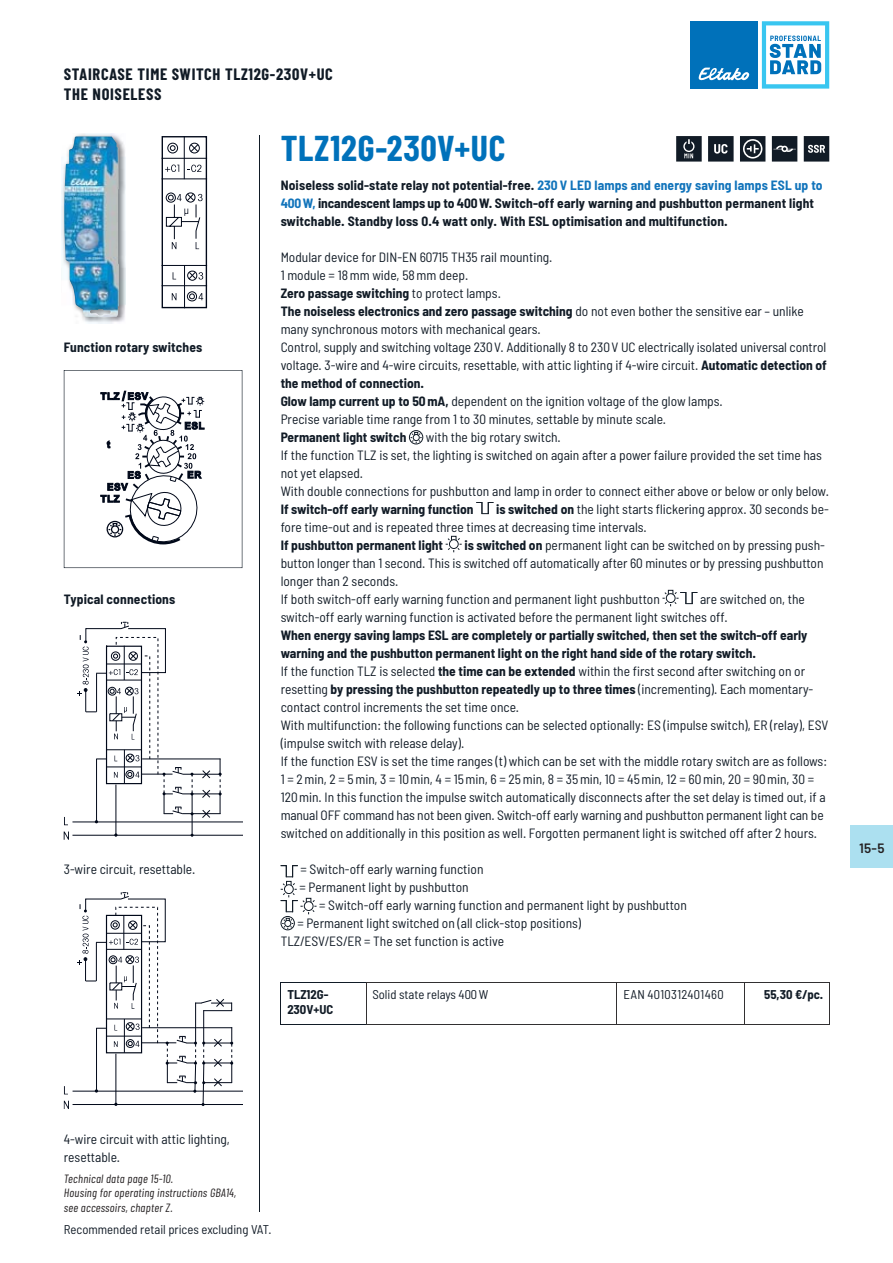
<style>
.page{position:relative;width:893px;height:1263px;background:#fff}
.page>*{position:absolute;margin:0;border:0;box-sizing:border-box;transform-origin:0 0}
.t1{font:700 36px "Barlow Condensed";letter-spacing:.02em;color:#0071ba}
.t2{font:700 16.5px/19.5px "Barlow Condensed";letter-spacing:.04em;color:#111b26}
.t3{font:semi-condensed 13.5px/18px "Barlow";color:#111b26}
.t4{font:700 semi-condensed 13.5px/18px "Barlow";letter-spacing:.01em;color:#111b26}
.t5{font:600 13.5px "Barlow";color:#231f20}
.t6{font:semi-condensed 12.75px "Barlow";color:#111b26}
.t7{font:700 semi-condensed 12.75px/15px "Barlow";color:#111b26}
.t8{font:semi-condensed 12.75px "Barlow";letter-spacing:.03em;color:#111b26}
.t9{font:italic 12px/14.4px "Barlow Condensed";letter-spacing:.02em;color:#231f20}
.s1{color:#1274bb}
.s2{font-weight:700}
</style>
<div class="page">
<div style="left:690px;top:21px;width:68px;height:68px;background:#0071ba"></div>
<svg style="left:698px;top:68px;width:51px;height:13px"></svg>
<svg style="left:762px;top:21px;width:67px;height:68px"></svg>
<div style="left:850px;top:825px;width:43px;height:43px;background:#ace0f0"></div>
<hr style="left:259px;top:136px;width:1px;height:1076px;background:#111b26">
<div style="left:409px;top:430px;width:14px;height:14px;border:1px solid #111b26;border-radius:50%"></div>
<svg style="left:411px;top:432px;width:11px;height:11px"></svg>
<svg style="left:476px;top:502px;width:17px;height:12px"></svg>
<svg style="left:446px;top:536px;width:16px;height:16px"></svg>
<svg style="left:662px;top:590px;width:35px;height:16px"></svg>
<div style="left:281px;top:916px;width:14px;height:14px;border:1px solid #111b26;border-radius:50%"></div>
<svg style="left:281px;top:865px;width:35px;height:64px"></svg>
<hr style="left:281px;top:982px;width:85px;height:1px;background:#111b26">
<hr style="left:281px;top:983px;width:1px;height:42px;background:#111b26">
<hr style="left:281px;top:1025px;width:85px;height:1px;background:#111b26">
<hr style="left:744px;top:982px;width:86px;height:1px;background:#323031">
<hr style="left:829px;top:983px;width:1px;height:42px;background:#323031">
<hr style="left:366px;top:1025px;width:464px;height:1px;background:#323031">
<hr style="left:366px;top:982px;width:251px;height:1px;background:#323031">
<hr style="left:366px;top:983px;width:1px;height:42px;background:#323031">
<hr style="left:617px;top:982px;width:127px;height:1px;background:#323031">
<hr style="left:617px;top:983px;width:1px;height:42px;background:#323031">
<hr style="left:744px;top:983px;width:1px;height:42px;background:#323031">
<svg style="left:676px;top:136px;width:26px;height:26px"></svg>
<svg style="left:740px;top:136px;width:25px;height:26px"></svg>
<svg style="left:708px;top:136px;width:25px;height:26px"></svg>
<svg style="left:772px;top:136px;width:25px;height:26px"></svg>
<svg style="left:804px;top:136px;width:25px;height:26px"></svg>
<svg style="left:64px;top:370px;width:178px;height:198px"></svg>
<hr style="left:73px;top:1091px;width:170px;height:1px;background:#000819">
<hr style="left:73px;top:1104px;width:170px;height:1px;background:#000819">
<svg style="left:64px;top:1101px;width:5px;height:8px"></svg>
<svg style="left:77px;top:892px;width:156px;height:214px"></svg>
<hr style="left:72px;top:822px;width:170px;height:1px;background:#000819">
<hr style="left:96px;top:759px;width:1px;height:62px;background:#000819">
<hr style="left:116px;top:785px;width:1px;height:50px;background:#000819">
<hr style="left:72px;top:835px;width:170px;height:1px;background:#000819">
<svg style="left:64px;top:832px;width:5px;height:8px"></svg>
<hr style="left:192px;top:794px;width:1px;height:41px;background:#000819">
<hr style="left:182px;top:774px;width:38px;height:1px;background:#000819">
<hr style="left:142px;top:759px;width:79px;height:1px;background:#000819">
<hr style="left:182px;top:813px;width:39px;height:1px;background:#000819">
<hr style="left:182px;top:794px;width:37px;height:1px;background:#000819">
<svg style="left:202px;top:770px;width:9px;height:9px"></svg>
<svg style="left:202px;top:810px;width:9px;height:8px"></svg>
<svg style="left:202px;top:790px;width:9px;height:8px"></svg>
<svg style="left:219px;top:759px;width:3px;height:55px"></svg>
<svg style="left:190px;top:773px;width:3px;height:22px"></svg>
<svg style="left:78px;top:622px;width:105px;height:192px"></svg>
<img style="left:61px;top:134px;width:65px;height:190px">
<img style="left:64px;top:136px;width:55px;height:181px">
<div style="left:162px;top:136px;width:45px;height:172px;border:1px solid #000819"></div>
<hr style="left:162px;top:179px;width:45px;height:1px;background:#000819">
<hr style="left:162px;top:265px;width:45px;height:1px;background:#000819">
<hr style="left:184px;top:265px;width:1px;height:43px;background:#000819">
<hr style="left:162px;top:158px;width:45px;height:1px;background:#000819">
<hr style="left:162px;top:285px;width:45px;height:1px;background:#000819">
<svg style="left:172px;top:293px;width:4px;height:7px"></svg>
<div style="left:186px;top:193px;width:9px;height:9px;border:1px solid #000819;border-radius:50%"></div>
<div style="left:187px;top:271px;width:10px;height:10px;border:1px solid #000819;border-radius:50%"></div>
<svg style="left:188px;top:272px;width:15px;height:8px"></svg>
<div style="left:166px;top:193px;width:10px;height:10px;border:1px solid #000819;border-radius:50%"></div>
<svg style="left:166px;top:194px;width:37px;height:55px"></svg>
<div style="left:187px;top:291px;width:10px;height:10px;border:1px solid #000819;border-radius:50%"></div>
<svg style="left:189px;top:293px;width:14px;height:7px"></svg>
<svg style="left:170px;top:145px;width:5px;height:6px"></svg>
<div style="left:167px;top:143px;width:11px;height:10px;border:1px solid #000819;border-radius:50%"></div>
<div style="left:189px;top:143px;width:11px;height:10px;border:1px solid #000819;border-radius:50%"></div>
<svg style="left:190px;top:144px;width:9px;height:8px"></svg>
<hr style="left:184px;top:136px;width:1px;height:43px;background:#000819">
<svg style="left:165px;top:165px;width:14px;height:7px"></svg>
<svg style="left:188px;top:165px;width:13px;height:7px"></svg>
<p class="t2" style="left:64px;top:66px;width:271px">STAIRCASE TIME SWITCH TLZ12G-230V+UC<br>THE NOISELESS</p>
<p class="t4" style="left:64px;top:340px;width:140px">Function rotary switches</p>
<p class="t4" style="left:64px;top:592px;width:113px">Typical connections</p>
<p class="t3" style="left:64px;top:862px;width:133px">3-wire circuit, resettable.</p>
<h1 class="t1" style="left:281px;top:136px;width:226px">TLZ12G-230V+UC</h1>
<p class="t4" style="left:281px;top:178px;width:543px">Noiseless solid-state relay not potential-free. <span class="s1">230 V LED lamps and energy saving lamps ESL up to<br>400 W,</span> incandescent lamps up to 400 W. Switch-off early warning and pushbutton permanent light switchable. Standby loss 0.4 watt only. With ESL optimisation and multifunction.</p>
<p class="t3" style="left:281px;top:250px;width:548px">Modular device for DIN-EN 60715 TH35 rail mounting.<br>1 module = 18 mm wide, 58 mm deep.<br><span class="s2">Zero passage switching</span> to protect lamps.<br><span class="s2">The noiseless electronics and zero passage switching</span> do not even bother the sensitive ear – unlike many synchronous motors with mechanical gears.<br>Control, supply and switching voltage 230 V. Additionally 8 to 230 V UC electrically isolated universal control voltage. 3-wire and 4-wire circuits, resettable, with attic lighting if 4-wire circuit. <span class="s2">Automatic detection of the method of connection.<br>Glow lamp current up to 50 mA,</span> dependent on the ignition voltage of the glow lamps.<br>Precise variable time range from 1 to 30 minutes, settable by minute scale.</p>
<p class="t4" style="left:281px;top:430px;width:127px">Permanent light switch</p>
<p class="t3" style="left:281px;top:430px;width:550px;text-indent:145px">with the big rotary switch.<br>If the function TLZ is set, the lighting is switched on again after a power failure provided the set time has not yet elapsed.<br>With double connections for pushbutton and lamp in order to connect either above or below or only below.</p>
<p class="t4" style="left:281px;top:502px;width:194px">If switch-off early warning function</p>
<p class="t3" style="left:281px;top:502px;width:550px;text-indent:215px"><span class="s2">is switched on</span> the light starts flickering approx. 30 seconds be&shy;fore time-out and is repeated three times at decreasing time intervals.</p>
<p class="t4" style="left:281px;top:538px;width:164px">If pushbutton permanent light</p>
<p class="t3" style="left:281px;top:538px;width:546px;text-indent:184px"><span class="s2">is switched on</span> permanent light can be switched on by pressing push&shy;button longer than 1 second. This is switched off automatically after 60 minutes or by pressing pushbutton longer than 2 seconds.<br>If both switch-off early warning function and permanent light pushbutton</p>
<p class="t3" style="left:281px;top:592px;width:526px;text-indent:419px">are switched on, the switch-off early warning function is activated before the permanent light switches off.</p>
<p class="t3" style="left:281px;top:628px;width:549px"><span class="s2">When energy saving lamps ESL are completely or partially switched, then set the switch-off early warning and the pushbutton permanent light on the right hand side of the rotary switch.<br></span>If the function TLZ is selected <span class="s2">the time can be extended</span> within the first second after switching on or resetting <span class="s2">by pressing the pushbutton repeatedly up to three times</span> (incrementing). Each momentary&shy;contact control increments the set time once.<br>With multifunction: the following functions can be selected optionally: ES (impulse switch), ER (relay), ESV (impulse switch with release delay).<br>If the function ESV is set the time ranges (t) which can be set with the middle rotary switch are as follows:<br>1 = 2 min, 2 = 5 min, 3 = 10 min, 4 = 15 min, 6 = 25 min, 8 = 35 min, 10 = 45 min, 12 = 60 min, 20 = 90 min, 30 = 120 min. In this function the impulse switch automatically disconnects after the set delay is timed out, if a manual OFF command has not been given. Switch-off early warning and pushbutton permanent light can be switched on additionally in this position as well. Forgotten permanent light is switched off after 2 hours.</p>
<p class="t3" style="left:299px;top:862px;width:186px">= Switch-off early warning function = Permanent light by pushbutton</p>
<p class="t3" style="left:319px;top:898px;width:369px">= Switch-off early warning function and permanent light by pushbutton</p>
<p class="t3" style="left:297px;top:916px;width:285px">= Permanent light switched on (all click-stop positions)</p>
<p class="t3" style="left:281px;top:934px;width:225px">TLZ/ESV/ES/ER = The set function is active</p>
<p class="t7" style="left:287px;top:989px;width:47px">TLZ12G-<br>230V+UC</p>
<p class="t6" style="left:372px;top:990px;width:117px">Solid state relays 400 W</p>
<p class="t8" style="left:623px;top:990px;width:102px">EAN 4010312401460</p>
<p class="t7" style="left:764px;top:989px;width:61px">55,30 €/pc.</p>
<p class="t5" style="left:859px;top:840px;width:27px">15-5</p>
<p class="t3" style="left:64px;top:1132px;width:168px">4-wire circuit with attic lighting, resettable.</p>
<p class="t9" style="left:64px;top:1173px;width:174px">Technical data page 15-10.<br>Housing for operating instructions GBA14, see accessoirs, chapter Z.</p>
<p class="t6" style="left:64px;top:1225px;width:209px">Recommended retail prices excluding VAT.</p>
</div>
